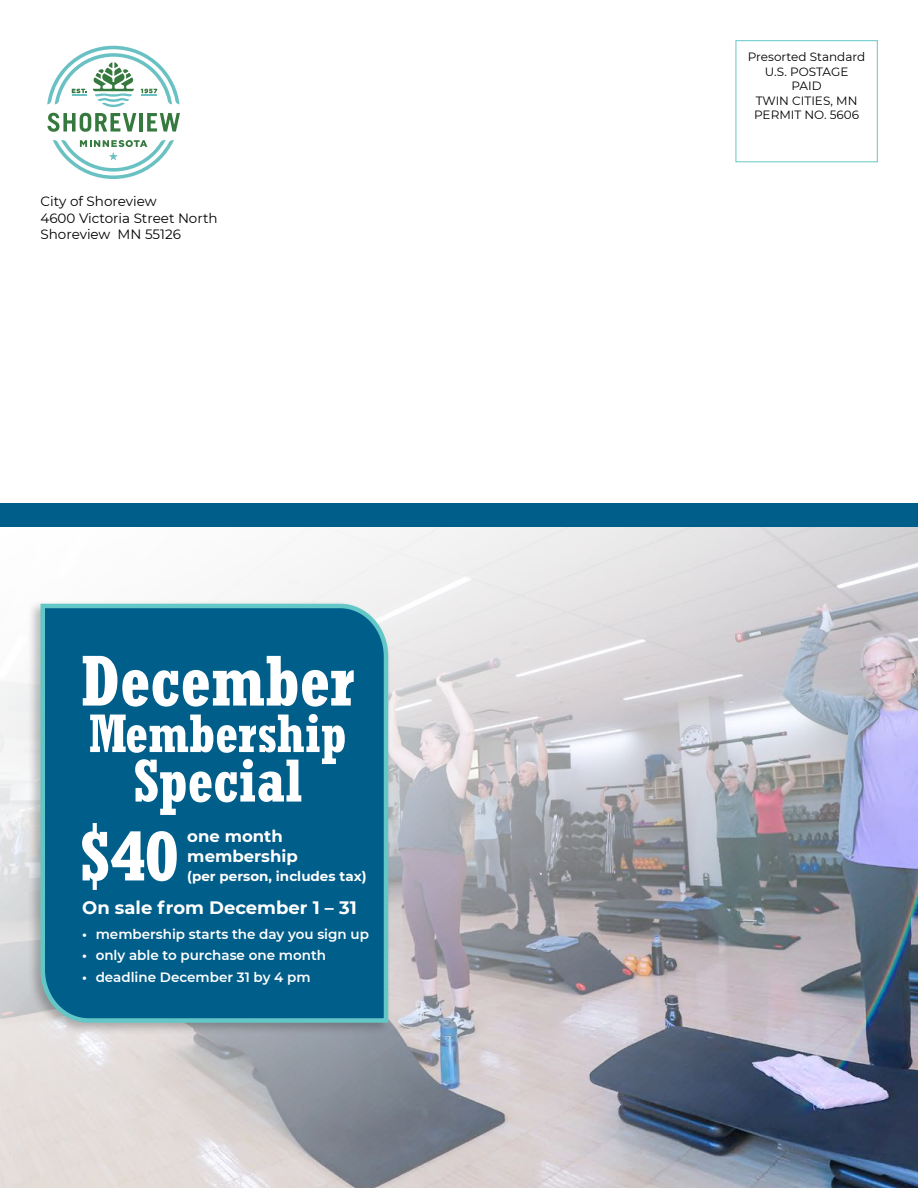
<style>
.page{position:relative;width:918px;height:1188px;background:#fff}
.page>*{position:absolute;margin:0;border:0;box-sizing:border-box;transform-origin:0 0}
.t1{font:700 condensed 67.5px "Rockwell Nova";color:#fff}
.t2{font:700 condensed 66px "Rockwell Nova";color:#fff}
.t3{font:700 condensed 57px "Rockwell Nova";color:#fff}
.t4{font:700 condensed 51px "Rockwell Nova";color:#fff}
.t5{font:700 18px "Montserrat";color:#fff}
.t6{font:700 16.5px/19.5px "Montserrat";color:#fff}
.t7{font:600 13.5px "Montserrat";color:#fff}
.t8{font:13.5px/16.5px "Montserrat";color:#000}
.t9{font:700 13.5px "Montserrat";color:#fff}
.t10{font:12px/14.4px "Montserrat";color:#000;text-align:center}
.s1{font-weight:700}
</style>
<div class="page">
<div style="left:736px;top:40px;width:142px;height:122px;border:1px solid #64c7c7"></div>
<svg style="left:47px;top:46px;width:133px;height:133px"></svg>
<img style="left:0;top:526px;width:918px;height:662px">
<div style="left:0;top:503px;width:918px;height:23px;background:#005e8a"></div>
<div style="left:26px;top:599px;width:365px;height:436px;background:#000;opacity:.25"></div>
<svg style="left:38px;top:601px;width:353px;height:424px"></svg>
<p class="t8" style="left:40px;top:193px;width:179px">City of Shoreview<br>4600 Victoria Street North<br>Shoreview MN 55126</p>
<h1 class="t1" style="left:81px;top:639px;width:275px">December</h1>
<h3 class="t4" style="left:89px;top:702px;width:259px">Membership</h3>
<h3 class="t3" style="left:133px;top:745px;width:171px">Special</h3>
<h2 class="t2" style="left:80px;top:815px;width:100px">$40</h2>
<p class="t6" style="left:187px;top:826px;width:112px">one month membership</p>
<p class="t9" style="left:187px;top:867px;width:181px">(per person, includes tax)</p>
<h3 class="t5" style="left:82px;top:895px;width:276px">On sale from December 1 – 31</h3>
<p class="t7" style="left:82px;top:924px;width:288px"><span class="s1">•</span> membership starts the day you sign up</p>
<p class="t7" style="left:82px;top:946px;width:245px"><span class="s1">•</span> only able to purchase one month</p>
<p class="t7" style="left:82px;top:967px;width:230px"><span class="s1">•</span> deadline December 31 by 4 pm</p>
<p class="t10" style="left:748px;top:50px;width:119px">Presorted Standard<br>U.S. POSTAGE<br>PAID<br>TWIN CITIES, MN<br>PERMIT NO. 5606</p>
</div>
